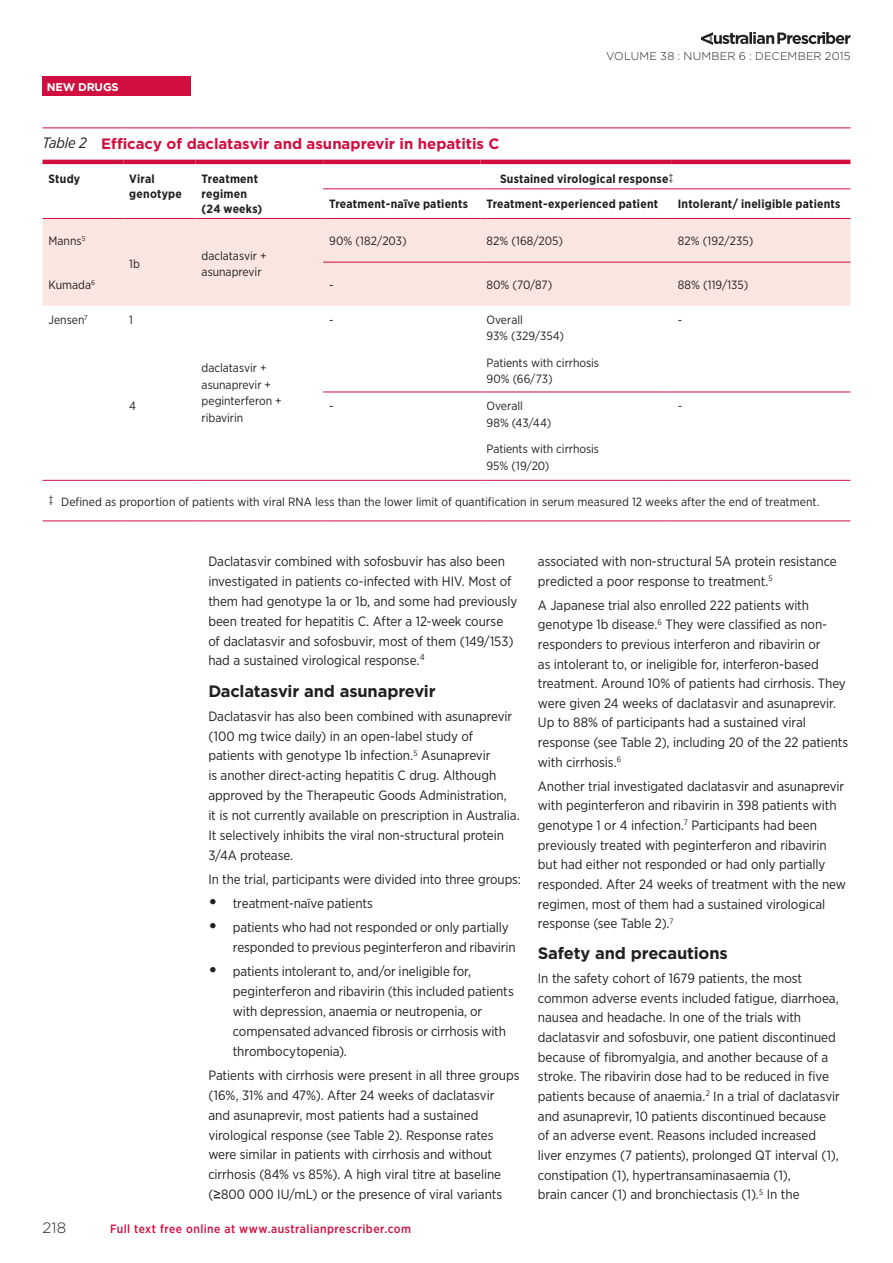
<style>
.page{position:relative;width:893px;height:1263px;background:#fff}
.page>*{position:absolute;margin:0;border:0;box-sizing:border-box;transform-origin:0 0}
.Subheading_Level_1{font:700 16.5px "Gotham";letter-spacing:-.01em;color:#231f20}
.Table_Fig_Header{font:700 15px "Gotham";letter-spacing:-.005em;color:#d10e40}
.Page_number{font:300 15px "Gotham";color:#231f20}
.Body_Text{font:13.5px/19.6px "Gotham Narrow";letter-spacing:-.005em;color:#231f20}
.Table_Fig_Text{font:12px/16.5px "Gotham Narrow";color:#231f20}
.Table_Fig_Column_Hea{font:700 12px/15px "Gotham Narrow";letter-spacing:.02em;color:#231f20}
.Table_Fig_Legend__SD{font:12px "Gotham Narrow";letter-spacing:.005em;color:#231f20}
.URL{font:500 12px "Gotham Narrow";letter-spacing:.035em;color:#d10e40}
.t1{font:300 11.25px "Gotham";letter-spacing:.02em;color:#231f20}
.t2{font:700 11.25px "Gotham";letter-spacing:-.015em;color:#fff}
.s1{font-family:"Gotham Narrow";font-weight:400;font-style:italic;color:#231f20}
.s2{font-weight:400;font-size:13.5px}
.s3{font-size:13.5px}
.s4{font-family:"Gotham";font-weight:700;font-size:18px}
.s5{font-family:"Arial"}
</style>
<div class="page">
<div style="left:43px;top:77px;width:148px;height:19px;background:#d10e40"></div>
<svg style="left:701px;top:32px;width:149px;height:13px"></svg>
<div style="left:43px;top:219px;width:807px;height:87px;background:#fae5e1"></div>
<hr style="left:43px;top:128px;width:80px;height:1px;background:#d10e40">
<hr style="left:123px;top:128px;width:73px;height:1px;background:#d10e40">
<hr style="left:196px;top:128px;width:127px;height:1px;background:#d10e40">
<hr style="left:323px;top:128px;width:157px;height:1px;background:#d10e40">
<hr style="left:480px;top:128px;width:192px;height:1px;background:#d10e40">
<hr style="left:672px;top:128px;width:178px;height:1px;background:#d10e40">
<hr style="left:43px;top:160px;width:80px;height:4px;background:#d10e40">
<hr style="left:123px;top:160px;width:73px;height:4px;background:#d10e40">
<hr style="left:196px;top:160px;width:127px;height:4px;background:#d10e40">
<hr style="left:323px;top:160px;width:157px;height:4px;background:#d10e40">
<hr style="left:480px;top:160px;width:192px;height:4px;background:#d10e40">
<hr style="left:672px;top:160px;width:178px;height:4px;background:#d10e40">
<hr style="left:323px;top:189px;width:157px;height:1px;background:#d10e40">
<hr style="left:480px;top:189px;width:192px;height:1px;background:#d10e40">
<hr style="left:672px;top:189px;width:178px;height:1px;background:#d10e40">
<hr style="left:43px;top:218px;width:80px;height:1px;background:#d10e40">
<hr style="left:123px;top:218px;width:73px;height:1px;background:#d10e40">
<hr style="left:196px;top:218px;width:127px;height:1px;background:#d10e40">
<hr style="left:323px;top:218px;width:157px;height:1px;background:#d10e40">
<hr style="left:480px;top:218px;width:192px;height:1px;background:#d10e40">
<hr style="left:672px;top:218px;width:178px;height:1px;background:#d10e40">
<hr style="left:323px;top:262px;width:157px;height:1px;background:#d10e40">
<hr style="left:480px;top:262px;width:192px;height:1px;background:#d10e40">
<hr style="left:672px;top:262px;width:178px;height:1px;background:#d10e40">
<hr style="left:323px;top:392px;width:157px;height:1px;background:#d10e40">
<hr style="left:672px;top:392px;width:178px;height:1px;background:#d10e40">
<hr style="left:480px;top:392px;width:192px;height:1px;background:#d10e40">
<hr style="left:43px;top:480px;width:80px;height:1px;background:#d10e40">
<hr style="left:123px;top:480px;width:73px;height:1px;background:#d10e40">
<hr style="left:196px;top:480px;width:127px;height:1px;background:#d10e40">
<hr style="left:323px;top:480px;width:157px;height:1px;background:#d10e40">
<hr style="left:480px;top:480px;width:192px;height:1px;background:#d10e40">
<hr style="left:672px;top:480px;width:178px;height:1px;background:#d10e40">
<hr style="left:43px;top:521px;width:80px;height:1px;background:#d10e40">
<hr style="left:123px;top:521px;width:73px;height:1px;background:#d10e40">
<hr style="left:196px;top:521px;width:127px;height:1px;background:#d10e40">
<hr style="left:323px;top:521px;width:157px;height:1px;background:#d10e40">
<hr style="left:480px;top:521px;width:192px;height:1px;background:#d10e40">
<hr style="left:672px;top:521px;width:178px;height:1px;background:#d10e40">
<p class="t2" style="left:47px;top:79px;width:74px">NEW DRUGS</p>
<p class="t1" style="left:606px;top:48px;width:246px">VOLUME 38 : NUMBER 6 : DECEMBER 2015</p>
<p class="Table_Fig_Header" style="left:43px;top:134px;width:459px"><span class="s1">Table 2</span> Efficacy of daclatasvir and asunaprevir in hepatitis C</p>
<p class="Table_Fig_Column_Hea" style="left:49px;top:171px;width:33px">Study</p>
<p class="Table_Fig_Column_Hea" style="left:129px;top:171px;width:54px">Viral genotype</p>
<p class="Table_Fig_Column_Hea" style="left:202px;top:171px;width:62px">Treatment regimen (24 weeks)</p>
<p class="Table_Fig_Column_Hea" style="left:500px;top:171px;width:175px">Sustained virological response<span class="s2">‡</span></p>
<p class="Table_Fig_Column_Hea" style="left:329px;top:196px;width:140px">Treatment-naïve patients</p>
<p class="Table_Fig_Column_Hea" style="left:486px;top:196px;width:173px">Treatment-experienced patient</p>
<p class="Table_Fig_Column_Hea" style="left:678px;top:196px;width:164px">Intolerant/ ineligible patients</p>
<p class="Table_Fig_Text" style="left:49px;top:232px;width:38px">Manns<sup>5</sup></p>
<p class="Table_Fig_Text" style="left:329px;top:232px;width:79px">90% (182/203)</p>
<p class="Table_Fig_Text" style="left:486px;top:232px;width:78px">82% (168/205)</p>
<p class="Table_Fig_Text" style="left:678px;top:232px;width:77px">82% (192/235)</p>
<p class="Table_Fig_Text" style="left:129px;top:255px;width:12px">1b</p>
<p class="Table_Fig_Text" style="left:202px;top:247px;width:67px">daclatasvir + asunaprevir</p>
<p class="Table_Fig_Text" style="left:49px;top:276px;width:48px">Kumada<sup>6</sup></p>
<p class="Table_Fig_Text" style="left:329px;top:276px;width:6px">-</p>
<p class="Table_Fig_Text" style="left:486px;top:276px;width:67px">80% (70/87)</p>
<p class="Table_Fig_Text" style="left:678px;top:276px;width:72px">88% (119/135)</p>
<p class="Table_Fig_Text" style="left:49px;top:311px;width:41px">Jensen<sup>7</sup></p>
<p class="Table_Fig_Text" style="left:129px;top:311px;width:5px">1</p>
<p class="Table_Fig_Text" style="left:202px;top:359px;width:82px">daclatasvir + asunaprevir + peginterferon + ribavirin</p>
<p class="Table_Fig_Text" style="left:329px;top:311px;width:6px">-</p>
<p class="Table_Fig_Text" style="left:486px;top:311px;width:79px">Overall<br>93% (329/354)</p>
<p class="Table_Fig_Text" style="left:678px;top:311px;width:6px">-</p>
<p class="Table_Fig_Text" style="left:486px;top:354px;width:114px">Patients with cirrhosis<br>90% (66/73)</p>
<p class="Table_Fig_Text" style="left:129px;top:397px;width:8px">4</p>
<p class="Table_Fig_Text" style="left:329px;top:397px;width:6px">-</p>
<p class="Table_Fig_Text" style="left:486px;top:397px;width:66px">Overall<br>98% (43/44)</p>
<p class="Table_Fig_Text" style="left:678px;top:397px;width:6px">-</p>
<p class="Table_Fig_Text" style="left:486px;top:440px;width:114px">Patients with cirrhosis<br>95% (19/20)</p>
<p class="Table_Fig_Legend__SD" style="left:49px;top:494px;width:772px"><span class="s3">‡</span> Defined as proportion of patients with viral RNA less than the lower limit of quantification in serum measured 12 weeks after the end of treatment.</p>
<p class="Body_Text" style="left:208px;top:551px;width:311px">Daclatasvir combined with sofosbuvir has also been investigated in patients co-infected with HIV. Most of them had genotype 1a or 1b, and some had previously been treated for hepatitis C. After a 12-week course of daclatasvir and sofosbuvir, most of them (149/153) had a sustained virological response.<sup>4</sup></p>
<p class="Subheading_Level_1" style="left:208px;top:680px;width:229px">Daclatasvir and asunaprevir</p>
<p class="Body_Text" style="left:208px;top:706px;width:313px">Daclatasvir has also been combined with asunaprevir (100 mg twice daily) in an open-label study of patients with genotype 1b infection.<sup>5</sup> Asunaprevir<br>is another direct-acting hepatitis C drug. Although approved by the Therapeutic Goods Administration,<br>it is not currently available on prescription in Australia.<br>It selectively inhibits the viral non-structural protein 3/4A protease.</p>
<p class="Body_Text" style="left:208px;top:869px;width:314px">In the trial, participants were divided into three groups:</p>
<p class="Body_Text" style="left:208px;top:893px;width:166px"><span class="s4">•</span> treatment-naïve patients</p>
<p class="Body_Text" style="left:233px;top:917px;width:285px;text-indent:-24px"><span class="s4">•</span> patients who had not responded or only partially responded to previous peginterferon and ribavirin</p>
<p class="Body_Text" style="left:233px;top:961px;width:283px;text-indent:-24px"><span class="s4">•</span> patients intolerant to, and/or ineligible for, peginterferon and ribavirin (this included patients with depression, anaemia or neutropenia, or compensated advanced fibrosis or cirrhosis with thrombocytopenia).</p>
<p class="Body_Text" style="left:208px;top:1065px;width:313px">Patients with cirrhosis were present in all three groups (16%, 31% and 47%). After 24 weeks of daclatasvir and asunaprevir, most patients had a sustained virological response (see Table 2). Response rates were similar in patients with cirrhosis and without cirrhosis (84% vs 85%). A high viral titre at baseline (<span class="s5">≥</span>800 000 IU/mL) or the presence of viral variants</p>
<p class="Page_number" style="left:43px;top:1218px;width:25px">218</p>
<p class="URL" style="left:110px;top:1221px;width:302px">Full text free online at www.australianprescriber.com</p>
<p class="Body_Text" style="left:538px;top:551px;width:300px">associated with non-structural 5A protein resistance predicted a poor response to treatment.<sup>5</sup></p>
<p class="Body_Text" style="left:538px;top:595px;width:312px">A Japanese trial also enrolled 222 patients with genotype 1b disease.<sup>6</sup> They were classified as non&shy;responders to previous interferon and ribavirin or<br>as intolerant to, or ineligible for, interferon-based treatment. Around 10% of patients had cirrhosis. They were given 24 weeks of daclatasvir and asunaprevir.<br>Up to 88% of participants had a sustained viral response (see Table 2), including 20 of the 22 patients with cirrhosis.<sup>6</sup></p>
<p class="Body_Text" style="left:538px;top:776px;width:310px">Another trial investigated daclatasvir and asunaprevir with peginterferon and ribavirin in 398 patients with genotype 1 or 4 infection.<sup>7</sup> Participants had been previously treated with peginterferon and ribavirin but had either not responded or had only partially responded. After 24 weeks of treatment with the new regimen, most of them had a sustained virological response (see Table 2).<sup>7</sup></p>
<p class="Subheading_Level_1" style="left:538px;top:942px;width:191px">Safety and precautions</p>
<p class="Body_Text" style="left:538px;top:968px;width:304px">In the safety cohort of 1679 patients, the most common adverse events included fatigue, diarrhoea, nausea and headache. In one of the trials with daclatasvir and sofosbuvir, one patient discontinued because of fibromyalgia, and another because of a stroke. The ribavirin dose had to be reduced in five patients because of anaemia.<sup>2</sup> In a trial of daclatasvir and asunaprevir, 10 patients discontinued because of an adverse event. Reasons included increased liver enzymes (7 patients), prolonged QT interval (1), constipation (1), hypertransaminasaemia (1),<br>brain cancer (1) and bronchiectasis (1).<sup>5</sup> In the</p>
</div>
